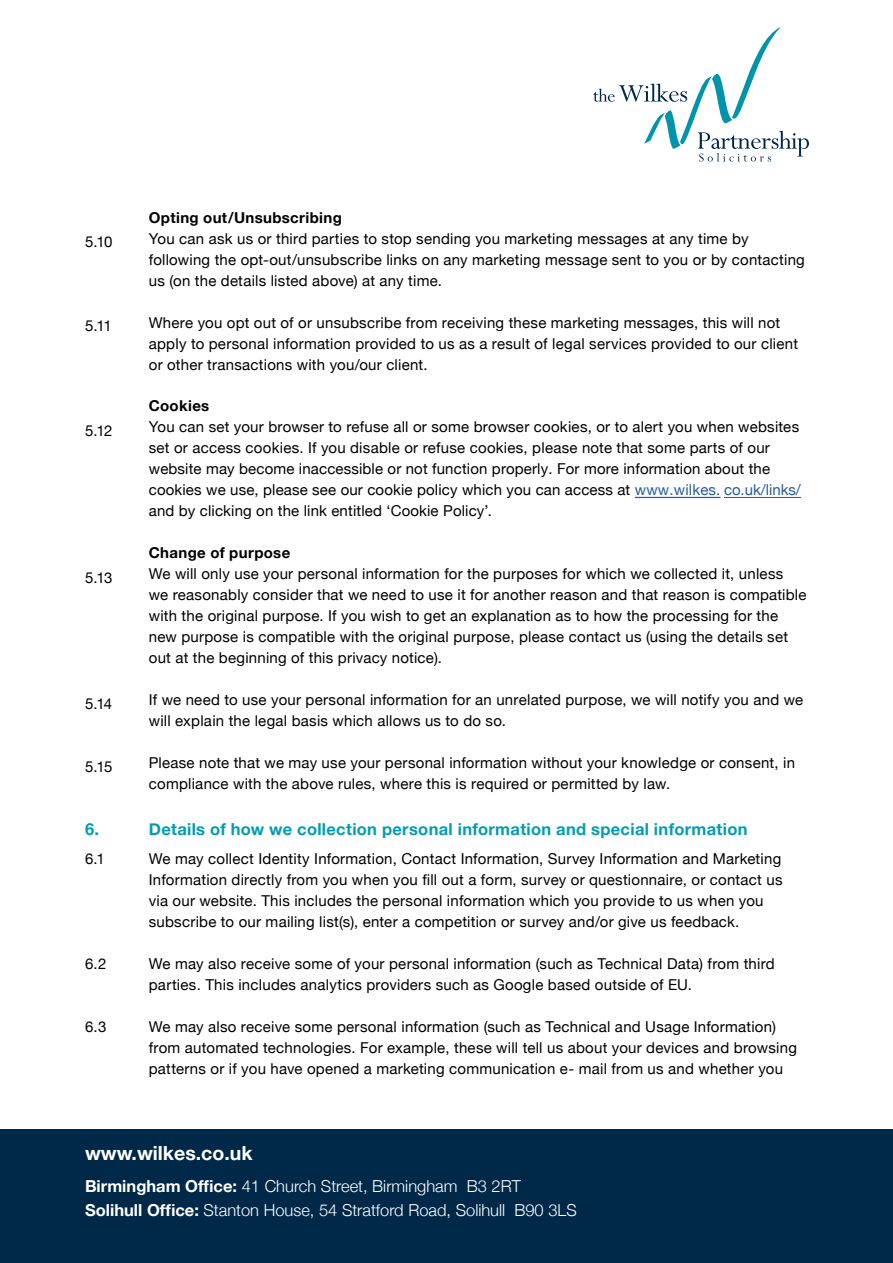
<style>
.page{position:relative;width:893px;height:1263px;background:#fff}
.page>*{position:absolute;margin:0;border:0;box-sizing:border-box;transform-origin:0 0}
.t1{font:700 19.5px "Helvetica Neue";color:#fff}
.t2{font:300 16.5px/24px "Helvetica Neue";color:#fff}
.t3{font:700 16.5px "Helvetica Neue";letter-spacing:.02em;color:#009db1}
.t4{font:15px/21px "Helvetica Neue";letter-spacing:.015em;color:#000}
.t5{font:700 15px "Helvetica Neue";letter-spacing:.025em;color:#000}
.s1{color:#275b9b}
.s2{font-weight:700}
</style>
<div class="page">
<div style="left:0;top:1129px;width:893px;height:134px;background:#002848"></div>
<hr style="left:724px;top:497px;width:77px;height:1px;background:#275b9b">
<hr style="left:635px;top:497px;width:86px;height:1px;background:#275b9b">
<svg style="left:593px;top:27px;width:216px;height:135px"></svg>
<p class="t4" style="left:85px;top:232px;width:29px">5.10</p>
<p class="t4" style="left:85px;top:316px;width:28px">5.11</p>
<p class="t4" style="left:85px;top:421px;width:29px">5.12</p>
<p class="t4" style="left:85px;top:568px;width:29px">5.13</p>
<p class="t4" style="left:85px;top:694px;width:29px">5.14</p>
<p class="t4" style="left:85px;top:757px;width:29px">5.15</p>
<p class="t5" style="left:149px;top:206px;width:195px">Opting out/Unsubscribing</p>
<p class="t4" style="left:149px;top:229px;width:658px">You can ask us or third parties to stop sending you marketing messages at any time by following the opt-out/unsubscribe links on any marketing message sent to you or by contacting us (on the details listed above) at any time.</p>
<p class="t4" style="left:149px;top:313px;width:651px">Where you opt out of or unsubscribe from receiving these marketing messages, this will not apply to personal information provided to us as a result of legal services provided to our client or other transactions with you/our client.</p>
<p class="t5" style="left:149px;top:394px;width:62px">Cookies</p>
<p class="t4" style="left:149px;top:417px;width:654px">You can set your browser to refuse all or some browser cookies, or to alert you when websites set or access cookies. If you disable or refuse cookies, please note that some parts of our website may become inaccessible or not function properly. For more information about the cookies we use, please see our cookie policy which you can access at <span class="s1">www.wilkes. co.uk/links/ </span>and by clicking on the link entitled ‘Cookie Policy’.</p>
<p class="t5" style="left:149px;top:541px;width:143px">Change of purpose</p>
<p class="t4" style="left:149px;top:564px;width:659px">We will only use your personal information for the purposes for which we collected it, unless<br>we reasonably consider that we need to use it for another reason and that reason is compatible with the original purpose. If you wish to get an explanation as to how the processing for the new purpose is compatible with the original purpose, please contact us (using the details set out at the beginning of this privacy notice).</p>
<p class="t4" style="left:149px;top:690px;width:656px">If we need to use your personal information for an unrelated purpose, we will notify you and we will explain the legal basis which allows us to do so.</p>
<p class="t4" style="left:149px;top:753px;width:648px">Please note that we may use your personal information without your knowledge or consent, in compliance with the above rules, where this is required or permitted by law.</p>
<p class="t3" style="left:85px;top:816px;width:16px">6.</p>
<p class="t3" style="left:149px;top:816px;width:600px">Details of how we collection personal information and special information</p>
<p class="t4" style="left:85px;top:849px;width:21px">6.1</p>
<p class="t4" style="left:149px;top:849px;width:635px">We may collect Identity Information, Contact Information, Survey Information and Marketing Information directly from you when you fill out a form, survey or questionnaire, or contact us via our website. This includes the personal information which you provide to us when you subscribe to our mailing list(s), enter a competition or survey and/or give us feedback.</p>
<p class="t4" style="left:85px;top:954px;width:23px">6.2</p>
<p class="t4" style="left:149px;top:954px;width:627px">We may also receive some of your personal information (such as Technical Data) from third parties. This includes analytics providers such as Google based outside of EU.</p>
<p class="t4" style="left:85px;top:1017px;width:23px">6.3</p>
<p class="t4" style="left:149px;top:1017px;width:650px">We may also receive some personal information (such as Technical and Usage Information) from automated technologies. For example, these will tell us about your devices and browsing patterns or if you have opened a marketing communication e- mail from us and whether you</p>
<h1 class="t1" style="left:85px;top:1137px;width:169px">www.wilkes.co.uk</h1>
<p class="t2" style="left:85px;top:1173px;width:493px"><span class="s2">Birmingham Office:</span> 41 Church Street, Birmingham B3 2RT<br><span class="s2">Solihull Office:</span> Stanton House, 54 Stratford Road, Solihull B90 3LS</p>
</div>
